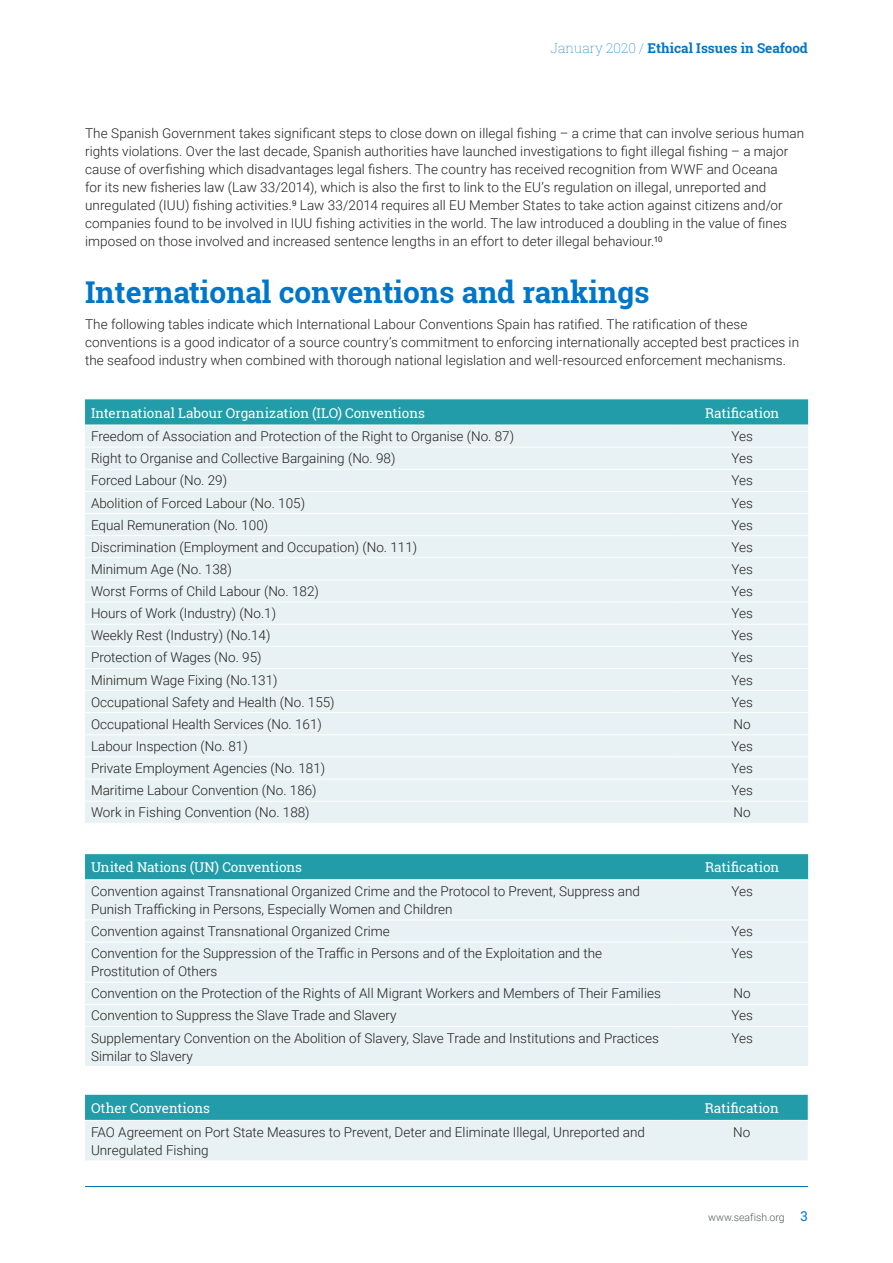
<style>
.page{position:relative;width:893px;height:1263px;background:#fff}
.page>*{position:absolute;margin:0;border:0;box-sizing:border-box;transform-origin:0 0}
.SEAF_Headings{font:700 30px "Roboto Slab";color:#0076c8}
.SEAF_Table_text{font:300 13.5px/18px "Roboto";color:#231f20}
.SEAF_Body{font:300 13.5px/18px "Roboto";letter-spacing:.005em;color:#231f20}
.SEAF_Figure_header{font:13.5px "Roboto Slab";letter-spacing:-.005em;color:#fff}
.t1{font:700 13.5px "Roboto Slab";color:#0076c8}
.t2{font:300 10.5px "Roboto";color:#54585a}
.s1{font-weight:100}
.s2{font-family:"Roboto Slab";font-weight:400;font-size:13.5px;color:#0076c8}
</style>
<div class="page">
<hr style="left:85px;top:1186px;width:723px;height:1px;background:#006ba7">
<div style="left:85px;top:400px;width:723px;height:25px;background:#229ca8"></div>
<div style="left:85px;top:426px;width:723px;height:397px;background:#e8f1f3"></div>
<hr style="left:85px;top:447px;width:591px;height:1px;background:#fff">
<hr style="left:676px;top:447px;width:132px;height:1px;background:#fff">
<hr style="left:85px;top:469px;width:591px;height:1px;background:#fff">
<hr style="left:676px;top:469px;width:132px;height:1px;background:#fff">
<hr style="left:85px;top:491px;width:591px;height:1px;background:#fff">
<hr style="left:676px;top:491px;width:132px;height:1px;background:#fff">
<hr style="left:85px;top:513px;width:591px;height:1px;background:#fff">
<hr style="left:676px;top:513px;width:132px;height:1px;background:#fff">
<hr style="left:85px;top:535px;width:591px;height:1px;background:#fff">
<hr style="left:676px;top:535px;width:132px;height:1px;background:#fff">
<hr style="left:85px;top:557px;width:591px;height:1px;background:#fff">
<hr style="left:676px;top:557px;width:132px;height:1px;background:#fff">
<hr style="left:85px;top:580px;width:591px;height:1px;background:#fff">
<hr style="left:676px;top:580px;width:132px;height:1px;background:#fff">
<hr style="left:85px;top:602px;width:591px;height:1px;background:#fff">
<hr style="left:676px;top:602px;width:132px;height:1px;background:#fff">
<hr style="left:85px;top:624px;width:591px;height:1px;background:#fff">
<hr style="left:676px;top:624px;width:132px;height:1px;background:#fff">
<hr style="left:85px;top:646px;width:591px;height:1px;background:#fff">
<hr style="left:676px;top:646px;width:132px;height:1px;background:#fff">
<hr style="left:85px;top:668px;width:591px;height:1px;background:#fff">
<hr style="left:676px;top:668px;width:132px;height:1px;background:#fff">
<hr style="left:85px;top:690px;width:591px;height:1px;background:#fff">
<hr style="left:676px;top:690px;width:132px;height:1px;background:#fff">
<hr style="left:85px;top:712px;width:591px;height:1px;background:#fff">
<hr style="left:676px;top:712px;width:132px;height:1px;background:#fff">
<hr style="left:85px;top:734px;width:591px;height:1px;background:#fff">
<hr style="left:676px;top:734px;width:132px;height:1px;background:#fff">
<hr style="left:85px;top:757px;width:591px;height:1px;background:#fff">
<hr style="left:676px;top:757px;width:132px;height:1px;background:#fff">
<hr style="left:85px;top:779px;width:591px;height:1px;background:#fff">
<hr style="left:676px;top:779px;width:132px;height:1px;background:#fff">
<hr style="left:85px;top:801px;width:591px;height:1px;background:#fff">
<hr style="left:676px;top:801px;width:132px;height:1px;background:#fff">
<div style="left:85px;top:854px;width:723px;height:25px;background:#229ca8"></div>
<div style="left:85px;top:880px;width:723px;height:186px;background:#e8f1f3"></div>
<hr style="left:85px;top:920px;width:591px;height:1px;background:#fff">
<hr style="left:676px;top:920px;width:132px;height:1px;background:#fff">
<hr style="left:85px;top:942px;width:591px;height:1px;background:#fff">
<hr style="left:676px;top:942px;width:132px;height:1px;background:#fff">
<hr style="left:85px;top:982px;width:591px;height:1px;background:#fff">
<hr style="left:676px;top:982px;width:132px;height:1px;background:#fff">
<hr style="left:85px;top:1004px;width:591px;height:1px;background:#fff">
<hr style="left:676px;top:1004px;width:132px;height:1px;background:#fff">
<hr style="left:85px;top:1026px;width:591px;height:1px;background:#fff">
<hr style="left:676px;top:1026px;width:132px;height:1px;background:#fff">
<svg style="left:85px;top:1095px;width:723px;height:65px;background:#9bcfd5"></svg>
<hr style="left:85px;top:1120px;width:591px;height:1px;background:#fff">
<hr style="left:676px;top:1120px;width:132px;height:1px;background:#fff">
<p class="t1" style="left:551px;top:39px;width:259px"><span class="s1">January 2020 /</span> Ethical Issues in Seafood</p>
<p class="SEAF_Body" style="left:85px;top:124px;width:721px">The Spanish Government takes significant steps to close down on illegal fishing – a crime that can involve serious human rights violations. Over the last decade, Spanish authorities have launched investigations to fight illegal fishing – a major cause of overfishing which disadvantages legal fishers. The country has received recognition from WWF and Oceana<br>for its new fisheries law (Law 33/2014), which is also the first to link to the EU’s regulation on illegal, unreported and unregulated (IUU) fishing activities.<sup>9</sup> Law 33/2014 requires all EU Member States to take action against citizens and/or companies found to be involved in IUU fishing activities in the world. The law introduced a doubling in the value of fines imposed on those involved and increased sentence lengths in an effort to deter illegal behaviour.<sup>10</sup></p>
<p class="SEAF_Headings" style="left:85px;top:271px;width:566px">International conventions and rankings</p>
<p class="SEAF_Body" style="left:85px;top:315px;width:715px">The following tables indicate which International Labour Conventions Spain has ratified. The ratification of these conventions is a good indicator of a source country’s commitment to enforcing internationally accepted best practices in the seafood industry when combined with thorough national legislation and well-resourced enforcement mechanisms.</p>
<p class="SEAF_Figure_header" style="left:91px;top:403px;width:335px">International Labour Organization (ILO) Conventions</p>
<p class="SEAF_Figure_header" style="left:705px;top:403px;width:76px">Ratification</p>
<p class="SEAF_Table_text" style="left:91px;top:427px;width:425px">Freedom of Association and Protection of the Right to Organise (No. 87)</p>
<p class="SEAF_Table_text" style="left:731px;top:427px;width:23px">Yes</p>
<p class="SEAF_Table_text" style="left:91px;top:449px;width:306px">Right to Organise and Collective Bargaining (No. 98)</p>
<p class="SEAF_Table_text" style="left:731px;top:449px;width:23px">Yes</p>
<p class="SEAF_Table_text" style="left:91px;top:471px;width:138px">Forced Labour (No. 29)</p>
<p class="SEAF_Table_text" style="left:731px;top:471px;width:23px">Yes</p>
<p class="SEAF_Table_text" style="left:91px;top:493px;width:216px">Abolition of Forced Labour (No. 105)</p>
<p class="SEAF_Table_text" style="left:731px;top:493px;width:23px">Yes</p>
<p class="SEAF_Table_text" style="left:91px;top:515px;width:179px">Equal Remuneration (No. 100)</p>
<p class="SEAF_Table_text" style="left:731px;top:515px;width:23px">Yes</p>
<p class="SEAF_Table_text" style="left:91px;top:537px;width:328px">Discrimination (Employment and Occupation) (No. 111)</p>
<p class="SEAF_Table_text" style="left:731px;top:537px;width:23px">Yes</p>
<p class="SEAF_Table_text" style="left:91px;top:560px;width:142px">Minimum Age (No. 138)</p>
<p class="SEAF_Table_text" style="left:731px;top:560px;width:23px">Yes</p>
<p class="SEAF_Table_text" style="left:91px;top:582px;width:229px">Worst Forms of Child Labour (No. 182)</p>
<p class="SEAF_Table_text" style="left:731px;top:582px;width:23px">Yes</p>
<p class="SEAF_Table_text" style="left:91px;top:604px;width:187px">Hours of Work (Industry) (No.1)</p>
<p class="SEAF_Table_text" style="left:731px;top:604px;width:23px">Yes</p>
<p class="SEAF_Table_text" style="left:91px;top:626px;width:181px">Weekly Rest (Industry) (No.14)</p>
<p class="SEAF_Table_text" style="left:731px;top:626px;width:23px">Yes</p>
<p class="SEAF_Table_text" style="left:91px;top:648px;width:172px">Protection of Wages (No. 95)</p>
<p class="SEAF_Table_text" style="left:731px;top:648px;width:23px">Yes</p>
<p class="SEAF_Table_text" style="left:91px;top:670px;width:188px">Minimum Wage Fixing (No.131)</p>
<p class="SEAF_Table_text" style="left:731px;top:670px;width:23px">Yes</p>
<p class="SEAF_Table_text" style="left:91px;top:692px;width:245px">Occupational Safety and Health (No. 155)</p>
<p class="SEAF_Table_text" style="left:731px;top:692px;width:23px">Yes</p>
<p class="SEAF_Table_text" style="left:91px;top:714px;width:232px">Occupational Health Services (No. 161)</p>
<p class="SEAF_Table_text" style="left:733px;top:714px;width:19px">No</p>
<p class="SEAF_Table_text" style="left:91px;top:737px;width:158px">Labour Inspection (No. 81)</p>
<p class="SEAF_Table_text" style="left:731px;top:737px;width:23px">Yes</p>
<p class="SEAF_Table_text" style="left:91px;top:759px;width:236px">Private Employment Agencies (No. 181)</p>
<p class="SEAF_Table_text" style="left:731px;top:759px;width:23px">Yes</p>
<p class="SEAF_Table_text" style="left:91px;top:781px;width:227px">Maritime Labour Convention (No. 186)</p>
<p class="SEAF_Table_text" style="left:731px;top:781px;width:23px">Yes</p>
<p class="SEAF_Table_text" style="left:91px;top:803px;width:220px">Work in Fishing Convention (No. 188)</p>
<p class="SEAF_Table_text" style="left:733px;top:803px;width:19px">No</p>
<p class="SEAF_Figure_header" style="left:91px;top:858px;width:213px">United Nations (UN) Conventions</p>
<p class="SEAF_Figure_header" style="left:705px;top:858px;width:76px">Ratification</p>
<p class="SEAF_Table_text" style="left:91px;top:882px;width:550px">Convention against Transnational Organized Crime and the Protocol to Prevent, Suppress and<br>Punish Trafficking in Persons, Especially Women and Children</p>
<p class="SEAF_Table_text" style="left:731px;top:882px;width:23px">Yes</p>
<p class="SEAF_Table_text" style="left:91px;top:922px;width:300px">Convention against Transnational Organized Crime</p>
<p class="SEAF_Table_text" style="left:731px;top:922px;width:23px">Yes</p>
<p class="SEAF_Table_text" style="left:91px;top:944px;width:513px">Convention for the Suppression of the Traffic in Persons and of the Exploitation and the<br>Prostitution of Others</p>
<p class="SEAF_Table_text" style="left:731px;top:944px;width:23px">Yes</p>
<p class="SEAF_Table_text" style="left:91px;top:984px;width:571px">Convention on the Protection of the Rights of All Migrant Workers and Members of Their Families</p>
<p class="SEAF_Table_text" style="left:733px;top:984px;width:19px">No</p>
<p class="SEAF_Table_text" style="left:91px;top:1006px;width:307px">Convention to Suppress the Slave Trade and Slavery</p>
<p class="SEAF_Table_text" style="left:731px;top:1006px;width:23px">Yes</p>
<p class="SEAF_Table_text" style="left:91px;top:1028px;width:569px">Supplementary Convention on the Abolition of Slavery, Slave Trade and Institutions and Practices<br>Similar to Slavery</p>
<p class="SEAF_Table_text" style="left:731px;top:1028px;width:23px">Yes</p>
<p class="SEAF_Figure_header" style="left:91px;top:1099px;width:120px">Other Conventions</p>
<p class="SEAF_Figure_header" style="left:705px;top:1099px;width:76px">Ratification</p>
<p class="SEAF_Table_text" style="left:91px;top:1122px;width:555px">FAO Agreement on Port State Measures to Prevent, Deter and Eliminate Illegal, Unreported and<br>Unregulated Fishing</p>
<p class="SEAF_Table_text" style="left:733px;top:1122px;width:19px">No</p>
<p class="t2" style="left:708px;top:1209px;width:101px">www.seafish.org <span class="s2">3</span></p>
</div>
